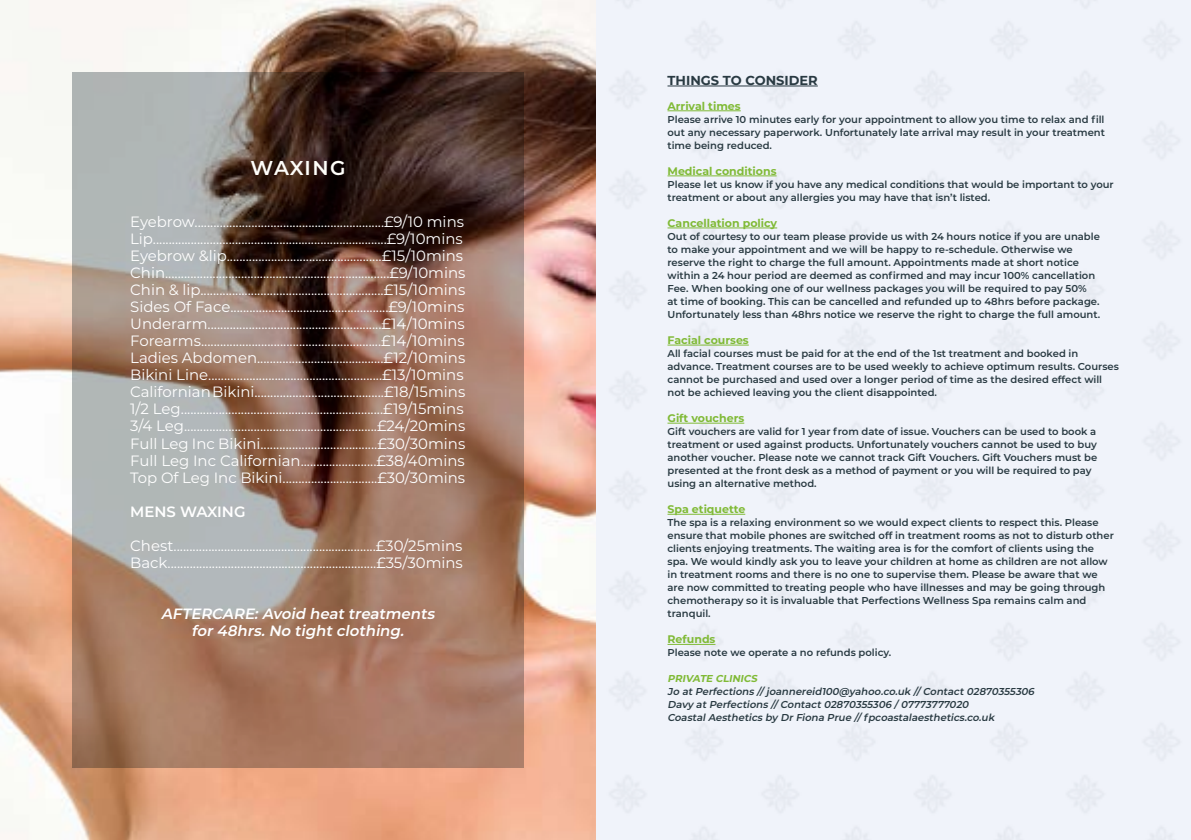
<style>
.page{position:relative;width:1191px;height:840px;background:#fff}
.page>*{position:absolute;margin:0;border:0;box-sizing:border-box;transform-origin:0 0}
.t1{font:600 20px "Montserrat";letter-spacing:.045em;color:#fffefa}
.t2{font:15px/17px "Montserrat";color:#fff}
.t3{font:italic 600 15px/17px "Montserrat";color:#fff;text-align:center}
.t4{font:600 15px "Montserrat";color:#fff}
.t5{font:700 13px "Montserrat";color:#293a42}
.t6{font:700 11px "Montserrat";color:#80ba36}
.t7{font:600 10px/13px "Montserrat";color:#293a42}
.t8{font:italic 600 10px/13px "Montserrat";color:#293a42}
.t9{font:italic 700 10px "Montserrat";color:#80ba36}
</style>
<div class="page">
<img style="left:0;top:0;width:1191px;height:839px">
<svg style="left:72px;top:72px;width:451px;height:695px;background:#8f7467"></svg>
<hr style="left:667px;top:86px;width:151px;height:1px;background:#293a42">
<hr style="left:667px;top:110px;width:73px;height:1px;background:#80ba36">
<hr style="left:667px;top:175px;width:109px;height:1px;background:#80ba36">
<hr style="left:667px;top:227px;width:110px;height:1px;background:#80ba36">
<hr style="left:667px;top:344px;width:82px;height:1px;background:#80ba36">
<hr style="left:667px;top:422px;width:77px;height:1px;background:#80ba36">
<hr style="left:667px;top:513px;width:78px;height:1px;background:#80ba36">
<hr style="left:667px;top:643px;width:48px;height:1px;background:#80ba36">
<h1 class="t1" style="left:251px;top:154px;width:96px">WAXING</h1>
<p class="t2" style="left:130px;top:212px;width:337px">Eyebrow............................................................£9/10 mins Lip..........................................................................£9/10mins Eyebrow &amp;lip.................................................£15/10mins Chin.......................................................................£9/10mins Chin &amp; lip..........................................................£15/10mins Sides Of Face..................................................£9/10mins Underarm.......................................................£14/10mins Forearms.........................................................£14/10mins Ladies Abdomen........................................£12/10mins Bikini Line.......................................................£13/10mins Californian Bikini.........................................£18/15mins 1/2 Leg................................................................£19/15mins 3/4 Leg.............................................................£24/20mins Full Leg Inc Bikini.....................................£30/30mins Full Leg Inc Californian........................£38/40mins Top Of Leg Inc Bikini..............................£30/30mins</p>
<h2 class="t4" style="left:130px;top:500px;width:117px">MENS WAXING</h2>
<h2 class="t2" style="left:130px;top:536px;width:334px">Chest................................................................£30/25mins<br>Back..................................................................£35/30mins</h2>
<h2 class="t3" style="left:161px;top:604px;width:278px">AFTERCARE:Avoid heattreatments for48hrs.No tightclothing.</h2>
<h3 class="t5" style="left:667px;top:71px;width:152px">THINGS TO CONSIDER</h3>
<p class="t6" style="left:667px;top:98px;width:75px">Arrival times</p>
<p class="t7" style="left:667px;top:112px;width:439px;text-align:justify">Please arrive 10 minutes early for your appointment to allow you time to relax and fill out any necessary paperwork. Unfortunately late arrival may result in your treatment time being reduced.</p>
<p class="t6" style="left:667px;top:163px;width:111px">Medical conditions</p>
<p class="t7" style="left:667px;top:177px;width:448px">Please let us know if you have any medical conditions that would be important to your treatment or about any allergies you may have that isn’t listed.</p>
<p class="t6" style="left:667px;top:215px;width:111px">Cancellation policy</p>
<p class="t7" style="left:667px;top:229px;width:434px">Out of courtesy to our team please provide us with 24 hours notice if you are unable to make your appointment and we will be happy to re-schedule. Otherwise we reserve the right to charge the full amount. Appointments made at short notice within a 24 hour period are deemed as confirmed and may incur 100% cancellation Fee. When booking one of our wellness packages you will be required to pay 50%<br>at time of booking. This can be cancelled and refunded up to 48hrs before package.<br>Unfortunately less than 48hrs notice we reserve the right to charge the full amount.</p>
<p class="t6" style="left:667px;top:332px;width:83px">Facial courses</p>
<p class="t7" style="left:667px;top:346px;width:453px">All facial courses must be paid for at the end of the 1st treatment and booked in advance. Treatment courses are to be used weekly to achieve optimum results. Courses cannot be purchased and used over a longer period of time as the desired effect will not be achieved leaving you the client disappointed.</p>
<p class="t6" style="left:667px;top:410px;width:78px">Gift vouchers</p>
<p class="t7" style="left:667px;top:424px;width:431px">Gift vouchers are valid for 1 year from date of issue. Vouchers can be used to book a treatment or used against products. Unfortunately vouchers cannot be used to buy another voucher. Please note we cannot track Gift Vouchers. Gift Vouchers must be presented at the front desk as a method of payment or you will be required to pay using an alternative method.</p>
<p class="t6" style="left:667px;top:501px;width:79px">Spa etiquette</p>
<p class="t7" style="left:667px;top:515px;width:448px">The spa is a relaxing environment so we would expect clients to respect this. Please ensure that mobile phones are switched off in treatment rooms as not to disturb other clients enjoying treatments. The waiting area is for the comfort of clients using the spa. We would kindly ask you to leave your children at home as children are not allow in treatment rooms and there is no one to supervise them. Please be aware that we are now committed to treating people who have illnesses and may be going through chemotherapy so it is invaluable that Perfections Wellness Spa remains calm and tranquil.</p>
<p class="t6" style="left:667px;top:631px;width:49px">Refunds</p>
<p class="t7" style="left:667px;top:645px;width:225px">Please note we operate a no refunds policy.</p>
<p class="t9" style="left:667px;top:671px;width:93px">PRIVATE CLINICS</p>
<p class="t8" style="left:667px;top:684px;width:370px">Jo atPerfections // joannereid100@yahoo.co.uk // Contact02870355306<br>Davy atPerfections // Contact02870355306 / 07773777020<br>CoastalAesthetics by DrFiona Prue // fpcoastalaesthetics.co.uk</p>
</div>
